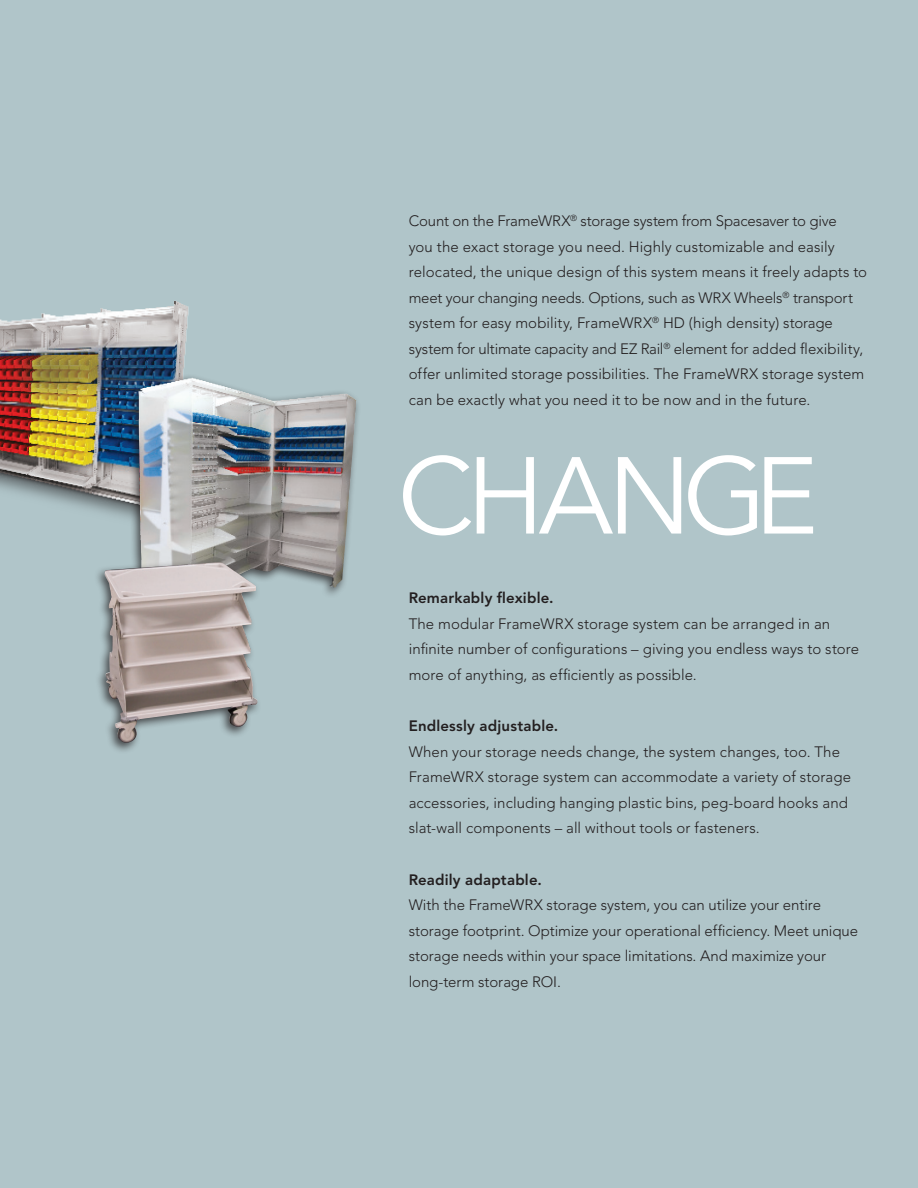
<style>
.page{position:relative;width:918px;height:1188px;background:#b0c5c9}
.page>*{position:absolute;margin:0;border:0;box-sizing:border-box;transform-origin:0 0}
.t1{font:108px "Avenir";letter-spacing:-.07em;color:#fff}
.Body_Copy{font:300 15px/25.5px "Avenir";letter-spacing:.005em;color:#231f20}
.Subheads{font:800 15px "Avenir";letter-spacing:.01em;color:#231f20}
</style>
<div class="page">
<img style="left:0;top:301px;width:189px;height:217px">
<div style="left:127px;top:374px;width:234px;height:252px;background:#231f20;opacity:.75"></div>
<img style="left:138px;top:377px;width:218px;height:238px">
<div style="left:94px;top:557px;width:168px;height:197px;background:#231f20;opacity:.75"></div>
<img style="left:104px;top:562px;width:155px;height:183px">
<p class="Body_Copy" style="left:409px;top:208px;width:460px">Count on the FrameWRX<sup>®</sup> storage system from Spacesaver to give<br>you the exact storage you need. Highly customizable and easily relocated, the unique design of this system means it freely adapts to meet your changing needs. Options, such as WRX Wheels<sup>®</sup> transport system for easy mobility, FrameWRX<sup>®</sup> HD (high density) storage system for ultimate capacity and EZ Rail<sup>®</sup> element for added flexibility, offer unlimited storage possibilities. The FrameWRX storage system can be exactly what you need it to be now and in the future.</p>
<p class="t1" style="left:398px;top:434px;width:422px">CHANGE</p>
<p class="Subheads" style="left:409px;top:589px;width:146px">Remarkably flexible.</p>
<p class="Body_Copy" style="left:409px;top:611px;width:452px">The modular FrameWRX storage system can be arranged in an infinite number of configurations – giving you endless ways to store more of anything, as efficiently as possible.</p>
<p class="Subheads" style="left:409px;top:717px;width:151px">Endlessly adjustable.</p>
<p class="Body_Copy" style="left:409px;top:739px;width:444px">When your storage needs change, the system changes, too. The FrameWRX storage system can accommodate a variety of storage accessories, including hanging plastic bins, peg-board hooks and slat-wall components – all without tools or fasteners.</p>
<p class="Subheads" style="left:409px;top:871px;width:135px">Readily adaptable.</p>
<p class="Body_Copy" style="left:409px;top:892px;width:451px">With the FrameWRX storage system, you can utilize your entire storage footprint. Optimize your operational efficiency. Meet unique storage needs within your space limitations. And maximize your long-term storage ROI.</p>
</div>
